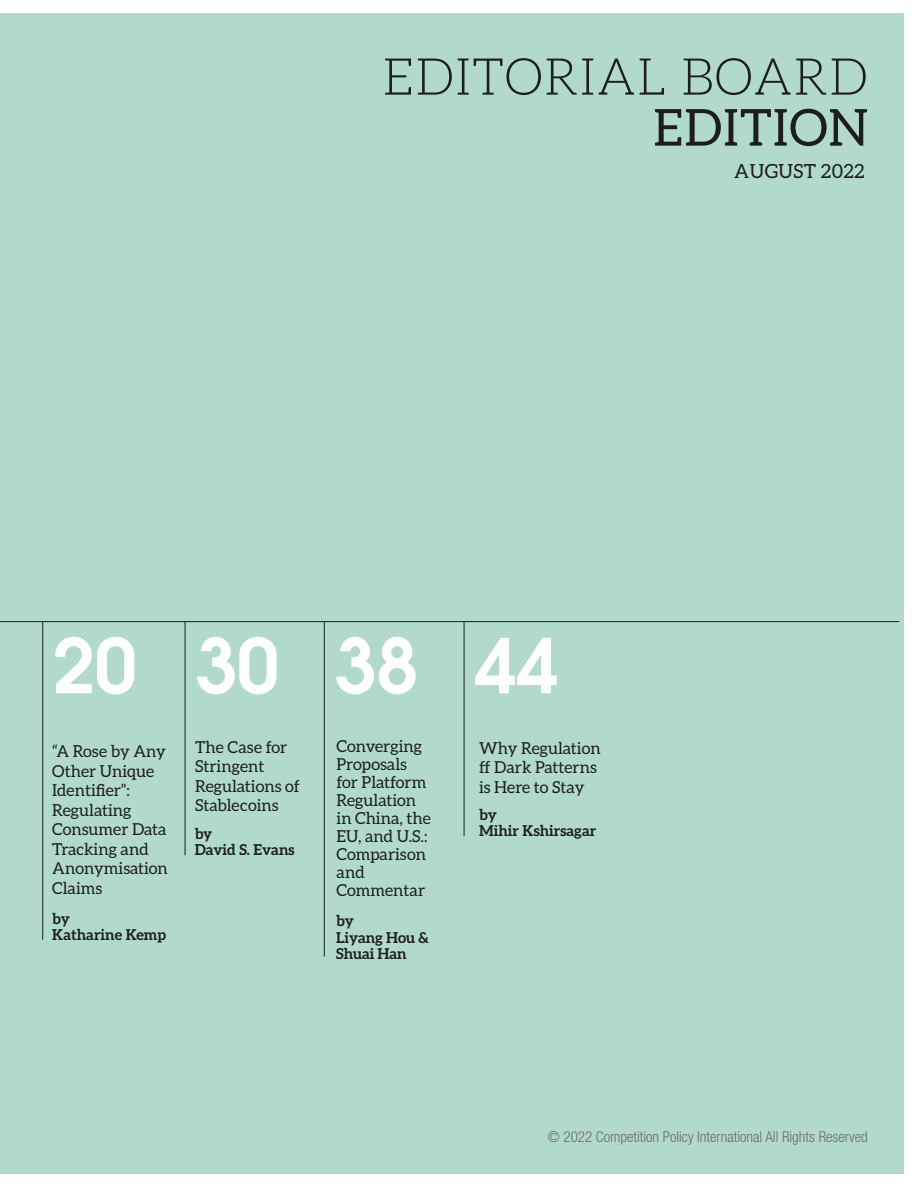
<style>
.page{position:relative;width:918px;height:1188px;background:#fff}
.page>*{position:absolute;margin:0;border:0;box-sizing:border-box;transform-origin:0 0}
.t1{font:600 75px "Avant Garde LT";color:#fff}
.t2{font:300 51px "Aleo";letter-spacing:.02em;color:#1d1d1b}
.t3{font:51px "Aleo";letter-spacing:.02em;color:#1d1d1b}
.t4{font:19.5px "Aleo";letter-spacing:.02em;color:#1d1d1b}
.t5{font:16.5px/19.5px "Aleo";color:#1d1d1b}
.t6{font:700 15px/16.5px "Aleo";color:#1d1d1b}
.t7{font:300 condensed 15px "Helvetica Neue LT Std";color:#6b6b6a}
</style>
<div class="page">
<div style="left:0;top:14px;width:904px;height:1160px;background:#b1dacc"></div>
<hr style="left:0;top:621px;width:899px;height:1px;background:#1d1d1b">
<hr style="left:42px;top:621px;width:1px;height:319px;background:#1d1d1b">
<hr style="left:185px;top:621px;width:1px;height:234px;background:#1d1d1b">
<hr style="left:324px;top:621px;width:1px;height:336px;background:#1d1d1b">
<hr style="left:464px;top:621px;width:1px;height:215px;background:#1d1d1b">
<h2 class="t2" style="left:382px;top:49px;width:487px">EDITORIAL BOARD</h2>
<h2 class="t3" style="left:653px;top:99px;width:216px">EDITION</h2>
<p class="t4" style="left:734px;top:160px;width:132px">AUGUST 2022</p>
<h1 class="t1" style="left:53px;top:617px;width:507px">20 30 38 44</h1>
<p class="t5" style="left:52px;top:742px;width:117px">“A Rose by Any<br>Other Unique<br>Identifier”:<br>Regulating<br>Consumer Data<br>Tracking and<br>Anonymisation<br>Claims</p>
<p class="t6" style="left:52px;top:910px;width:115px">by<br>Katharine Kemp</p>
<p class="t5" style="left:337px;top:737px;width:96px;line-height:18px">Converging<br>Proposals for Platform<br>Regulation in China, the<br>EU, and U.S.:<br>Comparison and<br>Commentar</p>
<p class="t6" style="left:336px;top:912px;width:95px">by<br>Liyang Hou &amp;<br>Shuai Han</p>
<p class="t5" style="left:195px;top:737px;width:106px">The Case for<br>Stringent<br>Regulations of<br>Stablecoins</p>
<p class="t5" style="left:479px;top:738px;width:123px">Why Regulation ff Dark Patterns is Here to Stay</p>
<p class="t6" style="left:479px;top:806px;width:119px">by<br>Mihir Kshirsagar</p>
<p class="t6" style="left:195px;top:825px;width:101px">by<br>David S. Evans</p>
<p class="t7" style="left:548px;top:1128px;width:321px">© 2022 Competition Policy International All Rights Reserved</p>
</div>
